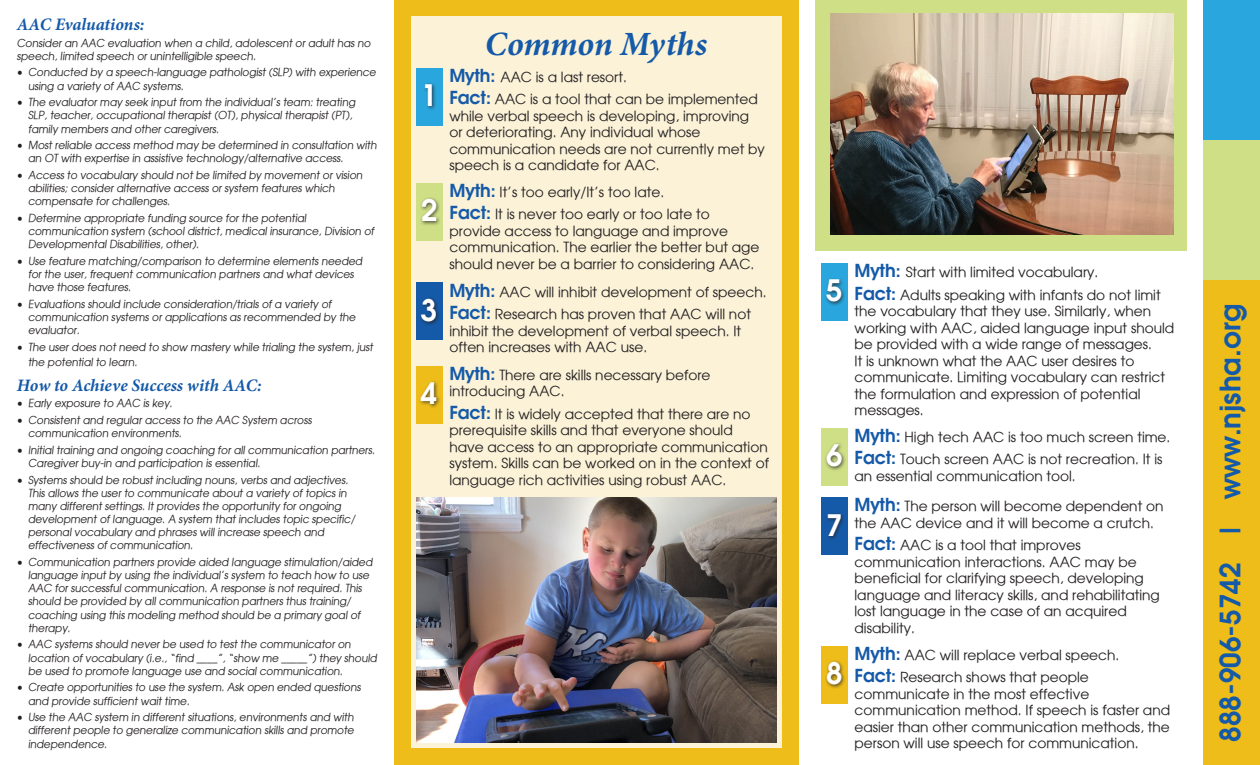
<style>
.page{position:relative;width:1260px;height:765px;background:#fff}
.page>*{position:absolute;margin:0;border:0;box-sizing:border-box;transform-origin:0 0}
.t1{font:italic 700 34px "Minion Pro";letter-spacing:-.005em;color:#155aa8}
.t2{font:31px "Moderne Demi";color:#fff}
.t3{font:29.38px "Moderne Demi";color:#155aa8}
.t4{font:italic 700 17.5px "Minion Pro";letter-spacing:-.005em;color:#155aa8}
.t5{font:13.75px/16.5px "Moderne";color:#231f20}
.t6{font:11px/13.1px "Moderne";color:#231f20;scale:.95 1}
.s1{font-family:"Moderne Demi";font-size:18.75px;color:#155aa8}
</style>
<div class="page">
<div style="left:816px;top:0;width:371px;height:251px;background:#cfdf86"></div>
<div style="left:394px;top:0;width:405px;height:765px;background:#eebd1a"></div>
<div style="left:1204px;top:280px;width:56px;height:485px;background:#eebd1a"></div>
<div style="left:1204px;top:140px;width:56px;height:140px;background:#cfdf86"></div>
<div style="left:1204px;top:0;width:56px;height:140px;background:#29a6de"></div>
<div style="left:411px;top:17px;width:371px;height:731px;background:#fbf2d8"></div>
<div style="left:416px;top:68px;width:26px;height:57px;background:#29a6de"></div>
<div style="left:423px;top:82px;width:14px;height:29px;background:#231f20;opacity:.75"></div>
<div style="left:821px;top:263px;width:27px;height:58px;background:#29a6de"></div>
<div style="left:824px;top:278px;width:22px;height:29px;background:#231f20;opacity:.75"></div>
<div style="left:416px;top:183px;width:27px;height:58px;background:#cfdf86"></div>
<div style="left:420px;top:197px;width:21px;height:29px;background:#231f20;opacity:.75"></div>
<div style="left:821px;top:428px;width:27px;height:58px;background:#cfdf86"></div>
<div style="left:824px;top:442px;width:23px;height:29px;background:#231f20;opacity:.75"></div>
<div style="left:416px;top:283px;width:26px;height:57px;background:#155aa8"></div>
<div style="left:419px;top:296px;width:22px;height:30px;background:#231f20;opacity:.75"></div>
<div style="left:821px;top:498px;width:27px;height:57px;background:#155aa8"></div>
<div style="left:826px;top:512px;width:20px;height:29px;background:#231f20;opacity:.75"></div>
<div style="left:416px;top:366px;width:26px;height:57px;background:#eebd1a"></div>
<div style="left:419px;top:380px;width:23px;height:29px;background:#231f20;opacity:.75"></div>
<div style="left:821px;top:646px;width:27px;height:57px;background:#eebd1a"></div>
<div style="left:825px;top:660px;width:21px;height:29px;background:#231f20;opacity:.75"></div>
<img style="left:831px;top:13px;width:342px;height:221px">
<img style="left:417px;top:498px;width:359px;height:244px">
<p class="t4" style="left:17px;top:12px;width:129px">AAC Evaluations:</p>
<p class="t6" style="left:17px;top:36px;width:376px">Consider an AAC evaluation when a child, adolescent or adult has no speech, limited speech or unintelligible speech.</p>
<p class="t6" style="left:28px;top:66px;width:369px;text-indent:-11px">• Conducted by a speech-language pathologist (SLP) with experience using a variety of AAC systems.</p>
<p class="t6" style="left:28px;top:96px;width:348px;text-indent:-11px">• The evaluator may seek input from the individual’s team: treating<br>SLP, teacher, occupational therapist (OT), physical therapist (PT), family members and other caregivers.</p>
<p class="t6" style="left:28px;top:138px;width:370px;text-indent:-11px">• Most reliable access method may be determined in consultation with an OT with expertise in assistive technology/alternative access.</p>
<p class="t6" style="left:28px;top:168px;width:355px;text-indent:-11px">• Access to vocabulary should not be limited by movement or vision abilities; consider alternative access or system features which compensate for challenges.</p>
<p class="t6" style="left:28px;top:211px;width:367px;text-indent:-11px">• Determine appropriate funding source for the potential communication system (school district, medical insurance, Division of<br>Developmental Disabilities, other).</p>
<p class="t6" style="left:28px;top:254px;width:355px;text-indent:-11px">• Use feature matching/comparison to determine elements needed for the user, frequent communication partners and what devices have those features.</p>
<p class="t6" style="left:28px;top:297px;width:348px;text-indent:-11px">• Evaluations should include consideration/trials of a variety of communication systems or applications as recommended by the evaluator.</p>
<p class="t6" style="left:28px;top:339px;width:366px;line-height:15px;text-indent:-11px">• The user does not need to show mastery while trialing the system, just the potential to learn.</p>
<p class="t4" style="left:17px;top:373px;width:246px">How to Achieve Success with AAC:</p>
<p class="t6" style="left:17px;top:397px;width:167px">• Early exposure to AAC is key.</p>
<p class="t6" style="left:28px;top:413px;width:302px;text-indent:-11px">• Consistent and regular access to the AAC System across communication environments.</p>
<p class="t6" style="left:28px;top:443px;width:368px;text-indent:-11px">• Initial training and ongoing coaching for all communication partners.<br>Caregiver buy-in and participation is essential.</p>
<p class="t6" style="left:28px;top:473px;width:348px;text-indent:-11px">• Systems should be robust including nouns, verbs and adjectives.<br>This allows the user to communicate about a variety of topics in many different settings. It provides the opportunity for ongoing development of language. A system that includes topic specific/ personal vocabulary and phrases will increase speech and effectiveness of communication.</p>
<p class="t6" style="left:28px;top:555px;width:366px;text-indent:-11px">• Communication partners provide aided language stimulation/aided language input by using the individual’s system to teach how to use AAC for successful communication. A response is not required. This should be provided by all communication partners thus training/ coaching using this modeling method should be a primary goal of therapy.</p>
<p class="t6" style="left:28px;top:638px;width:370px;text-indent:-11px">• AAC systems should never be used to test the communicator on location of vocabulary (i.e., “find ____”, “show me _____”) they should be used to promote language use and social communication.</p>
<p class="t6" style="left:28px;top:681px;width:353px;text-indent:-11px">• Create opportunities to use the system. Ask open ended questions and provide sufficient wait time.</p>
<p class="t6" style="left:28px;top:711px;width:346px;text-align:justify;text-indent:-11px">• Use the AAC system in different situations, environments and with different people to generalize communication skills and promote independence.</p>
<p class="t2" style="left:421px;top:76px;width:18px">1</p>
<p class="t2" style="left:421px;top:191px;width:18px">2</p>
<p class="t2" style="left:421px;top:291px;width:18px">3</p>
<p class="t2" style="left:421px;top:374px;width:18px">4</p>
<p class="t1" style="left:485px;top:20px;width:224px">Common Myths</p>
<p class="t5" style="left:449px;top:68px;width:179px"><span class="s1">Myth:</span> AAC is a last resort.</p>
<p class="t5" style="left:449px;top:91px;width:317px"><span class="s1">Fact:</span> AAC is a tool that can be implemented while verbal speech is developing, improving or deteriorating. Any individual whose communication needs are not currently met by speech is a candidate for AAC.</p>
<p class="t5" style="left:450px;top:183px;width:216px"><span class="s1">Myth:</span> It’s too early/It’s too late.</p>
<p class="t5" style="left:450px;top:206px;width:311px"><span class="s1">Fact:</span> It is never too early or too late to provide access to language and improve communication. The earlier the better but age should never be a barrier to considering AAC.</p>
<p class="t5" style="left:449px;top:283px;width:319px"><span class="s1">Myth:</span> AAC will inhibit development of speech.</p>
<p class="t5" style="left:449px;top:305px;width:303px"><span class="s1">Fact:</span> Research has proven that AAC will not inhibit the development of verbal speech. It often increases with AAC use.</p>
<p class="t5" style="left:449px;top:366px;width:263px"><span class="s1">Myth:</span> There are skills necessary before introducing AAC.</p>
<p class="t5" style="left:449px;top:405px;width:321px"><span class="s1">Fact:</span> It is widely accepted that there are no prerequisite skills and that everyone should have access to an appropriate communication system. Skills can be worked on in the context of language rich activities using robust AAC.</p>
<p class="t2" style="left:826px;top:272px;width:18px">5</p>
<p class="t2" style="left:826px;top:436px;width:18px">6</p>
<p class="t2" style="left:826px;top:506px;width:18px">7</p>
<p class="t2" style="left:826px;top:654px;width:18px">8</p>
<p class="t5" style="left:855px;top:264px;width:245px"><span class="s1">Myth:</span> Start with limited vocabulary.</p>
<p class="t5" style="left:855px;top:286px;width:321px"><span class="s1">Fact:</span> Adults speaking with infants do not limit the vocabulary that they use. Similarly, when working with AAC, aided language input should be provided with a wide range of messages.<br>It is unknown what the AAC user desires to communicate. Limiting vocabulary can restrict the formulation and expression of potential messages.</p>
<p class="t5" style="left:855px;top:428px;width:317px"><span class="s1">Myth:</span> High tech AAC is too much screen time.</p>
<p class="t5" style="left:855px;top:451px;width:309px"><span class="s1">Fact:</span> Touch screen AAC is not recreation. It is an essential communication tool.</p>
<p class="t5" style="left:855px;top:498px;width:310px"><span class="s1">Myth:</span> The person will become dependent on the AAC device and it will become a crutch.</p>
<p class="t5" style="left:855px;top:537px;width:307px"><span class="s1">Fact:</span> AAC is a tool that improves communication interactions. AAC may be beneficial for clarifying speech, developing language and literacy skills, and rehabilitating lost language in the case of an acquired disability.</p>
<p class="t5" style="left:855px;top:646px;width:266px"><span class="s1">Myth:</span> AAC will replace verbal speech.</p>
<p class="t5" style="left:855px;top:669px;width:317px"><span class="s1">Fact:</span> Research shows that people communicate in the most effective communication method. If speech is faster and easier than other communication methods, the person will use speech for communication.</p>
<p class="t3" style="left:1212px;top:742px;width:439px;rotate:-90deg">888-906-5742 | www.njsha.org</p>
</div>
